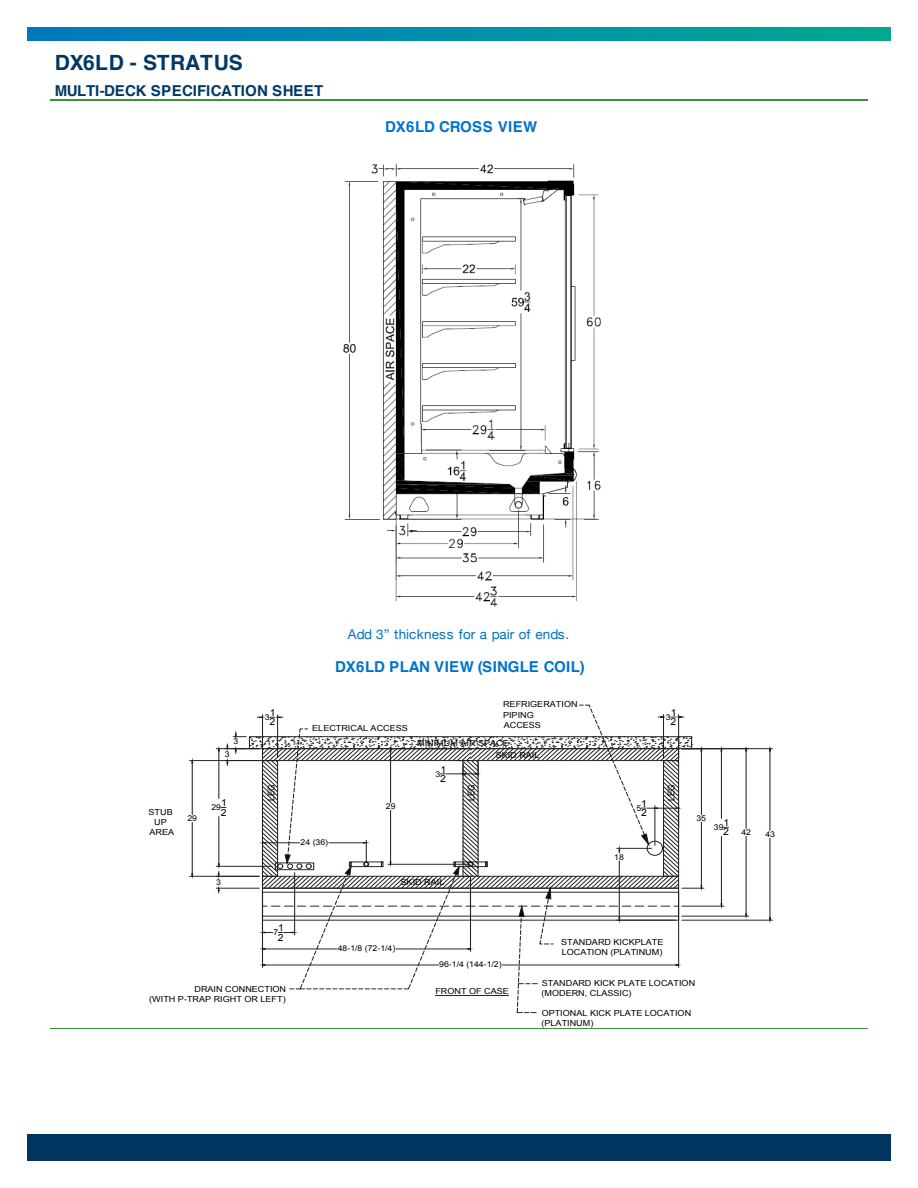
<style>
.page{position:relative;width:918px;height:1188px;background:#fff}
.page>*{position:absolute;margin:0;border:0;box-sizing:border-box;transform-origin:0 0}
.t1{font:700 21px "Helvetica";letter-spacing:-.01em;color:#003865}
.t2{font:700 15px "Helvetica";letter-spacing:.02em;color:#0072ce}
.t3{font:700 15px "Helvetica";letter-spacing:-.01em;color:#003865}
.t4{font:13.5px "Helvetica Neue";color:#0070c0}
.t5{font:9.6px "Arial";color:#000;scale:1.08 1}
.t6{font:9px "Arial";color:#000;scale:.92 1}
.t7{font:8.4px/10.1px "Arial";color:#000;scale:1.08 1}
.t8{font:7.95px "Arial";color:#000;scale:1.08 1}
</style>
<div class="page">
<div style="left:27px;top:1134px;width:864px;height:27px;background:#003560"></div>
<svg style="left:27px;top:27px;width:864px;height:13px;background:#008fa8"></svg>
<hr style="left:50px;top:99px;width:818px;height:1px;background:#3a913f">
<hr style="left:50px;top:1029px;width:818px;height:1px;background:#3a913f">
<hr style="left:216px;top:866px;width:56px;height:1px;background:#231f20">
<hr style="left:216px;top:748px;width:43px;height:1px;background:#231f20">
<hr style="left:190px;top:760px;width:69px;height:1px;background:#231f20">
<hr style="left:190px;top:876px;width:69px;height:1px;background:#231f20">
<hr style="left:192px;top:763px;width:1px;height:52px;background:#231f20">
<hr style="left:192px;top:822px;width:1px;height:52px;background:#231f20">
<hr style="left:216px;top:888px;width:43px;height:1px;background:#231f20">
<hr style="left:682px;top:906px;width:42px;height:1px;background:#231f20">
<hr style="left:721px;top:751px;width:1px;height:67px;background:#231f20">
<hr style="left:721px;top:836px;width:1px;height:68px;background:#231f20">
<hr style="left:682px;top:916px;width:67px;height:1px;background:#231f20">
<hr style="left:746px;top:751px;width:1px;height:78px;background:#231f20">
<hr style="left:746px;top:836px;width:1px;height:78px;background:#231f20">
<hr style="left:682px;top:748px;width:91px;height:1px;background:#231f20">
<hr style="left:682px;top:920px;width:91px;height:1px;background:#231f20">
<hr style="left:770px;top:751px;width:1px;height:79px;background:#231f20">
<hr style="left:770px;top:838px;width:1px;height:80px;background:#231f20">
<svg style="left:218px;top:704px;width:486px;height:309px"></svg>
<img style="left:343px;top:164px;width:259px;height:443px">
<h1 class="t1" style="left:55px;top:54px;width:189px">DX6LD - STRATUS</h1>
<h2 class="t3" style="left:55px;top:84px;width:270px">MULTI-DECK SPECIFICATION SHEET</h2>
<h2 class="t2" style="left:385px;top:121px;width:154px">DX6LD CROSS VIEW</h2>
<p class="t8" style="left:233px;top:737px;width:6px">3</p>
<p class="t8" style="left:225px;top:750px;width:6px">3</p>
<p class="t7" style="left:149px;top:807px;width:25px;text-align:center">STUB<br>UP<br>AREA</p>
<p class="t8" style="left:187px;top:814px;width:10px">29</p>
<p class="t8" style="left:211px;top:803px;width:16px">29<sup>1</sup></p>
<p class="t5" style="left:221px;top:807px;width:7px">2</p>
<p class="t8" style="left:216px;top:878px;width:6px">3</p>
<h3 class="t4" style="left:348px;top:627px;width:223px">Add 3” thickness for a pair of ends.</h3>
<p class="t8" style="left:265px;top:713px;width:11px">3<sup>1</sup></p>
<p class="t5" style="left:270px;top:717px;width:7px">2</p>
<h2 class="t2" style="left:335px;top:660px;width:251px">DX6LD PLAN VIEW (SINGLE COIL)</h2>
<p class="t7" style="left:312px;top:723px;width:90px">ELECTRICAL ACCESS</p>
<p class="t7" style="left:503px;top:700px;width:70px">REFRIGERATION<br>PIPING<br>ACCESS</p>
<p class="t7" style="left:417px;top:738px;width:86px">MINIMUM AIR SPACE</p>
<p class="t8" style="left:436px;top:770px;width:11px">3<sup>1</sup></p>
<p class="t5" style="left:440px;top:773px;width:7px">2</p>
<p class="t7" style="left:496px;top:750px;width:42px">SKID RAIL</p>
<p class="t6" style="left:266px;top:801px;width:20px;rotate:-90deg">LEG</p>
<p class="t6" style="left:466px;top:801px;width:20px;rotate:-90deg">LEG</p>
<p class="t8" style="left:301px;top:838px;width:27px">24 (36)</p>
<p class="t8" style="left:386px;top:802px;width:10px">29</p>
<p class="t7" style="left:401px;top:877px;width:42px">SKID RAIL</p>
<p class="t8" style="left:666px;top:713px;width:11px">3<sup>1</sup></p>
<p class="t5" style="left:671px;top:716px;width:7px">2</p>
<p class="t8" style="left:636px;top:804px;width:11px">5<sup>1</sup></p>
<p class="t5" style="left:641px;top:807px;width:7px">2</p>
<p class="t8" style="left:614px;top:853px;width:10px">18</p>
<p class="t6" style="left:666px;top:801px;width:20px;rotate:-90deg">LEG</p>
<p class="t8" style="left:696px;top:814px;width:10px">35</p>
<p class="t8" style="left:714px;top:823px;width:16px">39<sup>1</sup></p>
<p class="t5" style="left:723px;top:827px;width:7px">2</p>
<p class="t8" style="left:741px;top:828px;width:10px">42</p>
<p class="t8" style="left:765px;top:830px;width:10px">43</p>
<p class="t8" style="left:273px;top:928px;width:11px">7<sup>1</sup></p>
<p class="t5" style="left:278px;top:932px;width:7px">2</p>
<p class="t8" style="left:338px;top:944px;width:55px">48-1/8 (72-1/4)</p>
<p class="t8" style="left:439px;top:960px;width:59px">96-1/4 (144-1/2)</p>
<p class="t7" style="left:195px;top:984px;width:86px">DRAIN CONNECTION</p>
<p class="t7" style="left:435px;top:986px;width:70px">FRONT OF CASE</p>
<p class="t7" style="left:149px;top:994px;width:128px">(WITH P-TRAP RIGHT OR LEFT)</p>
<p class="t7" style="left:561px;top:937px;width:96px">STANDARD KICKPLATE<br>LOCATION (PLATINUM)</p>
<p class="t7" style="left:542px;top:978px;width:144px">STANDARD KICK PLATE LOCATION (MODERN, CLASSIC)</p>
<p class="t7" style="left:542px;top:1008px;width:140px">OPTIONAL KICK PLATE LOCATION (PLATINUM)</p>
</div>
